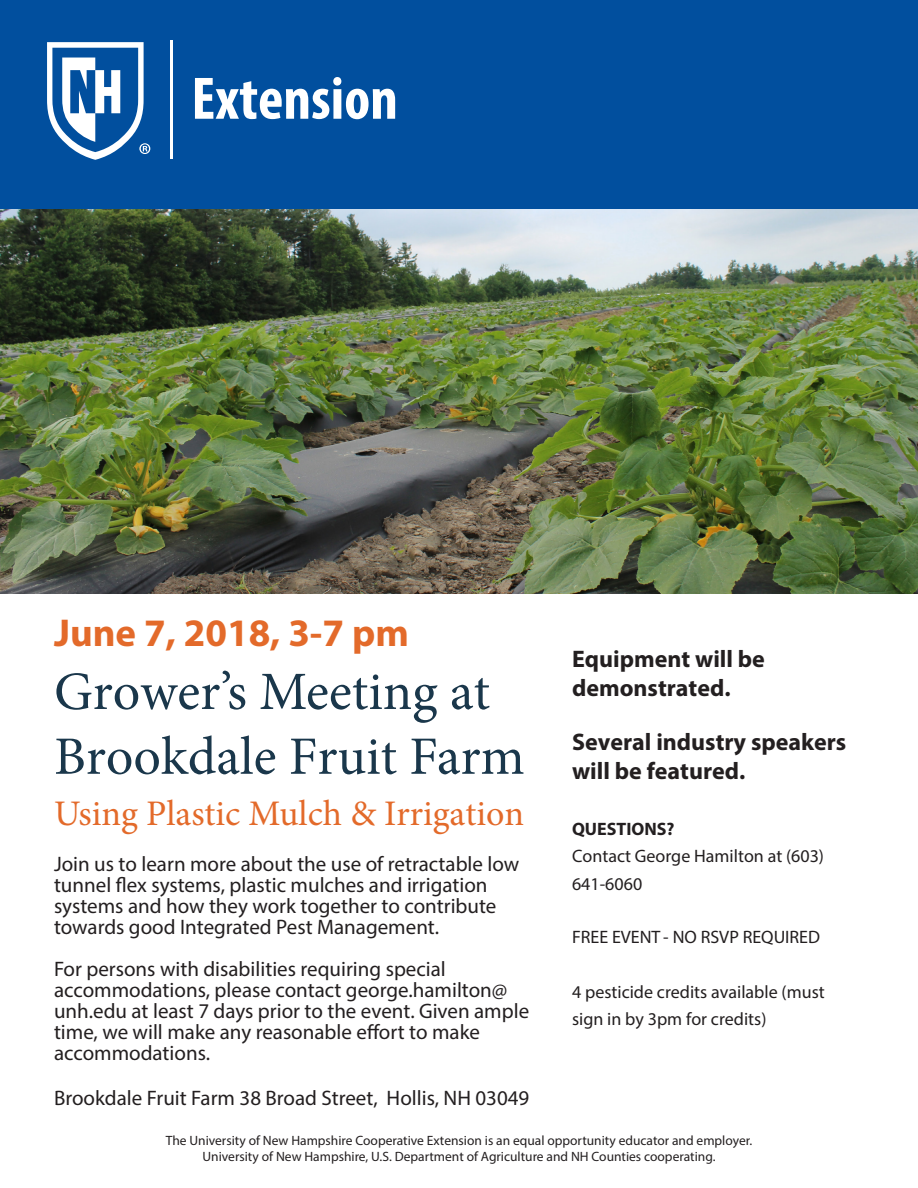
<style>
.page{position:relative;width:918px;height:1188px;background:#fff}
.page>*{position:absolute;margin:0;border:0;box-sizing:border-box;transform-origin:0 0}
.t1{font:700 condensed 60.45px "Myriad Pro";color:#fff}
.t2{font:54px/64.8px "Minion Pro";color:#1a374b}
.t3{font:700 39px "Myriad Pro";color:#e36a2a}
.t4{font:36px "Minion Pro";color:#e36a2a}
.t5{font:700 24px/28.8px "Myriad Pro";color:#231f20}
.t6{font:21px/21px "Myriad Pro";color:#231f20}
.t7{font:18px/27.5px "Myriad Pro";color:#231f20}
.t8{font:13.5px/16.2px "Myriad Pro";color:#231f20;text-align:center}
.s1{font-weight:700}
</style>
<div class="page">
<div style="left:0;top:0;width:918px;height:210px;background:#014f9e"></div>
<hr style="left:170px;top:41px;width:3px;height:118px;background:#fff">
<svg style="left:47px;top:42px;width:103px;height:118px"></svg>
<img style="left:0;top:210px;width:918px;height:384px">
<h1 class="t1" style="left:191px;top:61px;width:208px">Extension</h1>
<p class="t3" style="left:54px;top:607px;width:356px">June 7, 2018, 3-7 pm</p>
<p class="t2" style="left:54px;top:660px;width:472px">Grower’s Meeting at<br>Brookdale Fruit Farm</p>
<p class="t4" style="left:54px;top:790px;width:472px">Using Plastic Mulch &amp; Irrigation</p>
<p class="t6" style="left:54px;top:854px;width:467px">Join us to learn more about the use of retractable low tunnel flex systems, plastic mulches and irrigation systems and how they work together to contribute towards good Integrated Pest Management.</p>
<p class="t6" style="left:54px;top:959px;width:477px">For persons with disabilities requiring special accommodations, please contact george.hamilton@ unh.edu at least 7 days prior to the event. Given ample time, we will make any reasonable effort to make accommodations.</p>
<p class="t6" style="left:54px;top:1088px;width:477px">Brookdale Fruit Farm 38 Broad Street, Hollis, NH 03049</p>
<p class="t5" style="left:572px;top:644px;width:194px">Equipment will be demonstrated.</p>
<p class="t5" style="left:572px;top:727px;width:276px">Several industry speakers will be featured.</p>
<p class="t7" style="left:572px;top:815px;width:254px"><span class="s1">QUESTIONS?<br></span>Contact George Hamilton at (603)<br>641-6060</p>
<p class="t7" style="left:572px;top:923px;width:250px">FREE EVENT - NO RSVP REQUIRED</p>
<p class="t7" style="left:572px;top:978px;width:254px">4 pesticide credits available (must sign in by 3pm for credits)</p>
<p class="t8" style="left:166px;top:1132px;width:588px">The University of New Hampshire Cooperative Extension is an equal opportunity educator and employer.<br>University of New Hampshire, U.S. Department of Agriculture and NH Counties cooperating.</p>
</div>
